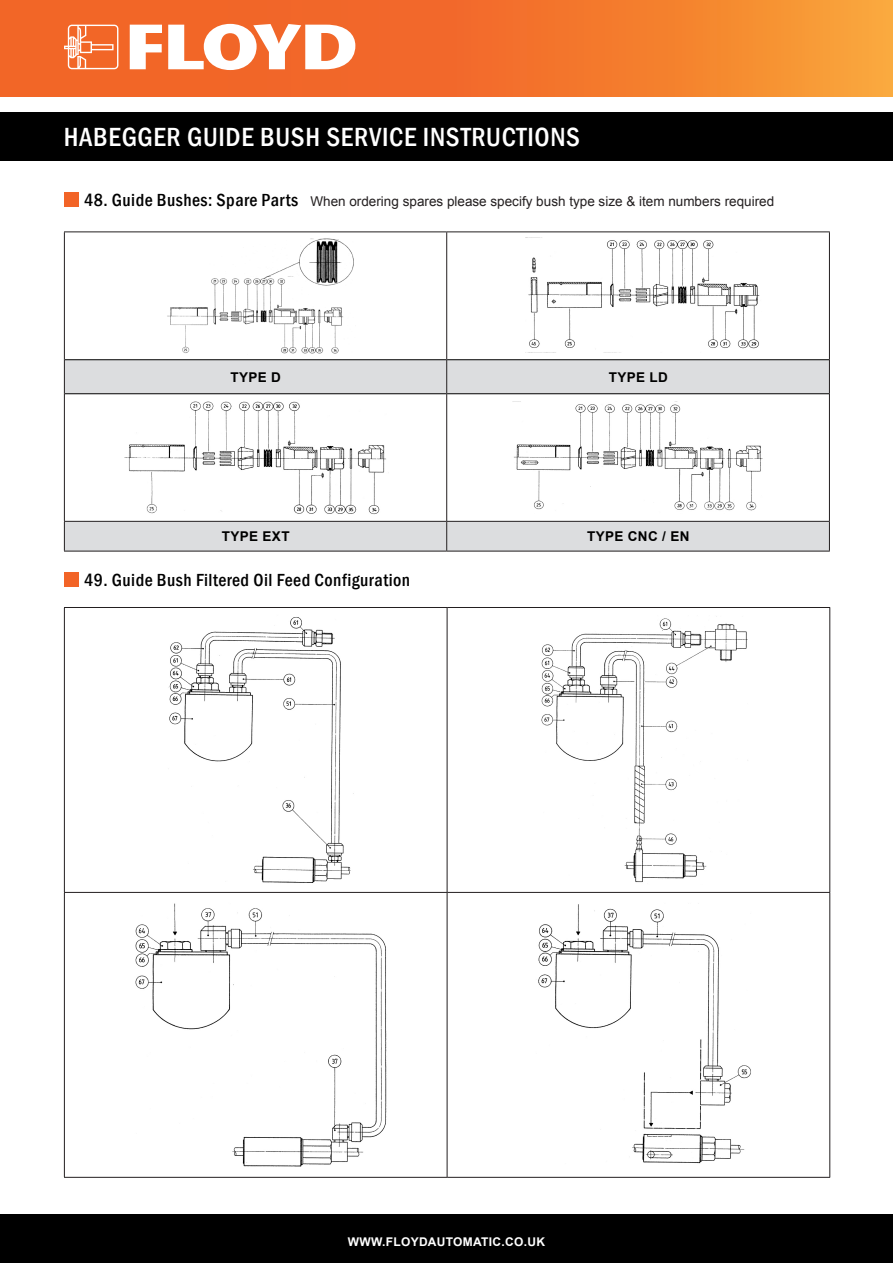
<style>
.page{position:relative;width:893px;height:1263px;background:#fff}
.page>*{position:absolute;margin:0;border:0;box-sizing:border-box;transform-origin:0 0}
.t1{font:500 condensed 27px "Franklin Gothic";letter-spacing:.025em;color:#fff}
.t2{font:500 condensed 18px "Franklin Gothic";letter-spacing:.025em;color:#000}
.t3{font:13.5px "Arial";color:#231f20}
.t4{font:700 13.5px "Arial";letter-spacing:.025em;color:#000}
.t5{font:700 12px "Arial";letter-spacing:.025em;color:#fff}
</style>
<div class="page">
<div style="left:0;top:1214px;width:893px;height:49px;background:#000"></div>
<div style="left:0;top:112px;width:893px;height:48px;background:#000"></div>
<svg style="left:0;top:0;width:893px;height:97px;background:#f3782d"></svg>
<svg style="left:130px;top:25px;width:32px;height:44px"></svg>
<svg style="left:168px;top:24px;width:187px;height:46px"></svg>
<svg style="left:64px;top:25px;width:54px;height:44px;background:#f58b5b"></svg>
<hr style="left:64px;top:607px;width:383px;height:1px;background:#231f20">
<hr style="left:64px;top:608px;width:1px;height:284px;background:#231f20">
<hr style="left:447px;top:607px;width:383px;height:1px;background:#231f20">
<hr style="left:447px;top:608px;width:1px;height:284px;background:#231f20">
<hr style="left:829px;top:608px;width:1px;height:284px;background:#231f20">
<hr style="left:64px;top:892px;width:383px;height:1px;background:#231f20">
<hr style="left:64px;top:893px;width:1px;height:284px;background:#231f20">
<hr style="left:447px;top:892px;width:383px;height:1px;background:#231f20">
<hr style="left:447px;top:893px;width:1px;height:284px;background:#231f20">
<hr style="left:829px;top:893px;width:1px;height:284px;background:#231f20">
<hr style="left:64px;top:1177px;width:383px;height:1px;background:#231f20">
<hr style="left:447px;top:1177px;width:383px;height:1px;background:#231f20">
<img style="left:168px;top:617px;width:186px;height:266px">
<img style="left:541px;top:616px;width:207px;height:267px">
<img style="left:135px;top:903px;width:252px;height:264px">
<img style="left:538px;top:904px;width:213px;height:260px">
<div style="left:64px;top:192px;width:14px;height:15px;background:#f26427"></div>
<div style="left:64px;top:572px;width:14px;height:15px;background:#f26427"></div>
<svg style="left:65px;top:360px;width:764px;height:191px;fill:#dcdddf"></svg>
<hr style="left:65px;top:359px;width:381px;height:1px;background:#000">
<hr style="left:447px;top:359px;width:382px;height:1px;background:#000">
<hr style="left:65px;top:393px;width:381px;height:1px;background:#000">
<hr style="left:447px;top:393px;width:382px;height:1px;background:#000">
<hr style="left:64px;top:231px;width:383px;height:1px;background:#231f20">
<hr style="left:447px;top:231px;width:383px;height:1px;background:#231f20">
<hr style="left:64px;top:232px;width:1px;height:128px;background:#231f20">
<hr style="left:64px;top:360px;width:1px;height:34px;background:#231f20">
<hr style="left:64px;top:394px;width:1px;height:127px;background:#231f20">
<hr style="left:446px;top:232px;width:1px;height:128px;background:#231f20">
<hr style="left:829px;top:232px;width:1px;height:128px;background:#231f20">
<hr style="left:446px;top:360px;width:1px;height:34px;background:#231f20">
<hr style="left:829px;top:360px;width:1px;height:34px;background:#231f20">
<hr style="left:446px;top:394px;width:1px;height:127px;background:#231f20">
<hr style="left:829px;top:394px;width:1px;height:127px;background:#231f20">
<hr style="left:64px;top:521px;width:383px;height:1px;background:#231f20">
<svg style="left:64px;top:522px;width:1px;height:29px"></svg>
<hr style="left:447px;top:521px;width:383px;height:1px;background:#231f20">
<svg style="left:446px;top:522px;width:1px;height:29px"></svg>
<svg style="left:829px;top:522px;width:1px;height:29px"></svg>
<hr style="left:64px;top:551px;width:383px;height:1px;background:#231f20">
<hr style="left:447px;top:551px;width:383px;height:1px;background:#231f20">
<img style="left:167px;top:238px;width:187px;height:116px">
<img style="left:528px;top:240px;width:232px;height:109px">
<img style="left:123px;top:400px;width:266px;height:115px">
<img style="left:511px;top:402px;width:255px;height:111px">
<p class="t1" style="left:64px;top:119px;width:518px">HABEGGER GUIDE BUSH SERVICE INSTRUCTIONS</p>
<p class="t2" style="left:84px;top:188px;width:216px">48. Guide Bushes: Spare Parts</p>
<p class="t3" style="left:310px;top:192px;width:465px">When ordering spares please specify bush type size &amp; item numbers required</p>
<p class="t4" style="left:231px;top:368px;width:52px">TYPE D</p>
<p class="t4" style="left:609px;top:368px;width:61px">TYPE LD</p>
<p class="t4" style="left:222px;top:527px;width:69px">TYPE EXT</p>
<p class="t4" style="left:587px;top:527px;width:104px">TYPE CNC / EN</p>
<p class="t2" style="left:84px;top:568px;width:328px">49. Guide Bush Filtered Oil Feed Configuration</p>
<p class="t5" style="left:348px;top:1234px;width:199px">WWW.FLOYDAUTOMATIC.CO.UK</p>
</div>
